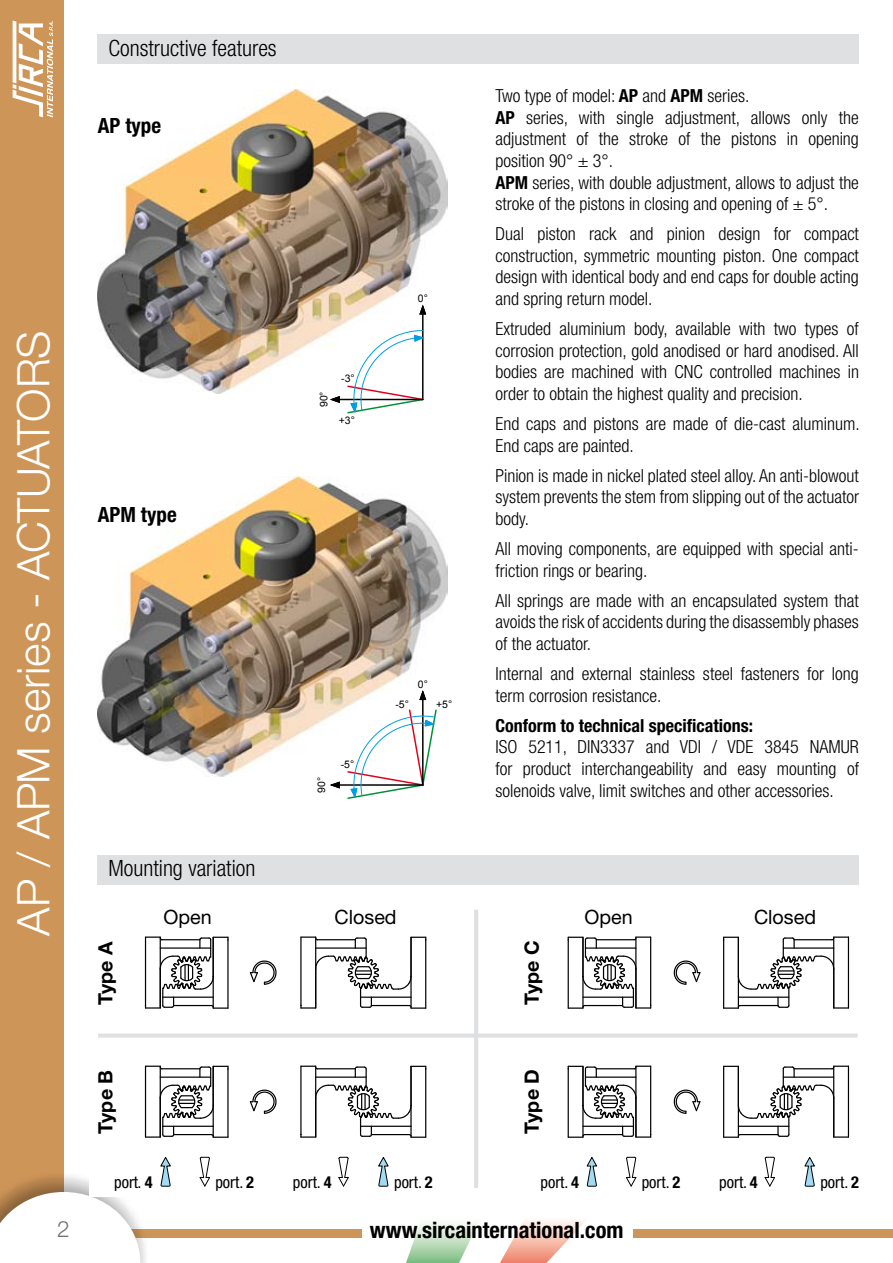
<style>
.page{position:relative;width:893px;height:1263px;background:#fff}
.page>*{position:absolute;margin:0;border:0;box-sizing:border-box;transform-origin:0 0}
.t1{font:300 45px "Helvetica Neue LT Std";letter-spacing:-.01em;color:#fff}
.t2{font:300 condensed 22.5px "Helvetica Neue LT Std";color:#000}
.t3{font:700 condensed 22.5px "Helvetica Neue LT Std";color:#000}
.t4{font:300 22.5px "Helvetica Neue LT Std";color:#707173}
.t5{font:700 condensed 21px "Helvetica Neue LT Std";color:#000}
.t6{font:19.65px "Helvetica Neue LT Std";color:#000}
.t7{font:700 19.65px "Helvetica Neue LT Std";letter-spacing:-.01em;color:#000}
.t8{font:300 condensed 18px/21.6px "Helvetica Neue LT Std";color:#000;text-align:justify}
.t9{font:700 condensed 18px "Helvetica Neue LT Std";color:#000}
.t10{font:condensed 16.35px "Helvetica Neue LT Std";color:#000}
.t11{font:10.5px "Arial";color:#000}
.s1{font-weight:700}
</style>
<div class="page">
<div style="left:0;top:0;width:64px;height:1263px;background:#ce9558"></div>
<svg style="left:13px;top:21px;width:40px;height:96px"></svg>
<div style="left:72px;top:1229px;width:289px;height:9px;background:#ce9558"></div>
<div style="left:633px;top:1229px;width:260px;height:9px;background:#ce9558"></div>
<svg style="left:8px;top:1175px;width:138px;height:88px"></svg>
<svg style="left:0;top:1192px;width:140px;height:71px"></svg>
<svg style="left:406px;top:1223px;width:72px;height:40px"></svg>
<svg style="left:500px;top:1220px;width:86px;height:43px"></svg>
<div style="left:98px;top:34px;width:761px;height:30px;background:#dfe0e1"></div>
<img style="left:98px;top:476px;width:349px;height:301px">
<img style="left:98px;top:89px;width:349px;height:305px">
<div style="left:89px;top:900px;width:783px;height:297px;background:#fff"></div>
<svg style="left:145px;top:1065px;width:84px;height:73px"></svg>
<svg style="left:300px;top:1065px;width:126px;height:73px"></svg>
<svg style="left:300px;top:936px;width:126px;height:73px"></svg>
<svg style="left:249px;top:960px;width:28px;height:25px"></svg>
<svg style="left:249px;top:1089px;width:28px;height:25px"></svg>
<svg style="left:145px;top:936px;width:84px;height:73px"></svg>
<svg style="left:199px;top:1156px;width:11px;height:31px"></svg>
<svg style="left:160px;top:1157px;width:11px;height:30px"></svg>
<svg style="left:338px;top:1156px;width:11px;height:31px"></svg>
<svg style="left:378px;top:1157px;width:11px;height:30px"></svg>
<svg style="left:568px;top:936px;width:83px;height:73px"></svg>
<svg style="left:673px;top:960px;width:28px;height:25px"></svg>
<svg style="left:673px;top:1089px;width:28px;height:25px"></svg>
<svg style="left:723px;top:936px;width:126px;height:73px"></svg>
<svg style="left:568px;top:1065px;width:83px;height:73px"></svg>
<svg style="left:723px;top:1065px;width:126px;height:73px"></svg>
<svg style="left:626px;top:1156px;width:11px;height:31px"></svg>
<svg style="left:586px;top:1157px;width:11px;height:30px"></svg>
<svg style="left:764px;top:1156px;width:11px;height:31px"></svg>
<svg style="left:804px;top:1157px;width:11px;height:30px"></svg>
<div style="left:98px;top:1033px;width:760px;height:5px;background:#dfe0e1"></div>
<hr style="left:474px;top:910px;width:4px;height:278px;background:#dfe0e1">
<div style="left:98px;top:855px;width:761px;height:29px;background:#dfe0e1"></div>
<hr style="left:422px;top:314px;width:2px;height:85px;background:#000">
<hr style="left:339px;top:399px;width:84px;height:1px;background:#000">
<svg style="left:330px;top:396px;width:10px;height:7px"></svg>
<svg style="left:419px;top:303px;width:8px;height:12px"></svg>
<svg style="left:346px;top:330px;width:80px;height:84px"></svg>
<hr style="left:339px;top:784px;width:84px;height:2px;background:#000">
<hr style="left:422px;top:699px;width:2px;height:86px;background:#000">
<svg style="left:419px;top:690px;width:8px;height:10px"></svg>
<svg style="left:330px;top:781px;width:10px;height:8px"></svg>
<svg style="left:346px;top:708px;width:92px;height:91px"></svg>
<h1 class="t1" style="left:6px;top:936px;width:606px;rotate:-90deg">AP / APM series - ACTUATORS</h1>
<p class="t2" style="left:108px;top:36px;width:170px">Constructive features</p>
<p class="t5" style="left:98px;top:113px;width:65px">AP type</p>
<p class="t5" style="left:98px;top:502px;width:80px">APM type</p>
<p class="t2" style="left:108px;top:855px;width:148px">Mounting variation</p>
<p class="t11" style="left:317px;top:407px;width:17px;rotate:-90deg">90°</p>
<p class="t11" style="left:341px;top:372px;width:15px">-3°</p>
<p class="t11" style="left:339px;top:414px;width:18px">+3°</p>
<p class="t11" style="left:418px;top:292px;width:12px">0°</p>
<p class="t11" style="left:315px;top:793px;width:17px;rotate:-90deg">90°</p>
<p class="t11" style="left:341px;top:757px;width:15px">-5°</p>
<p class="t11" style="left:418px;top:677px;width:12px">0°</p>
<p class="t11" style="left:395px;top:697px;width:15px">-5°</p>
<p class="t11" style="left:436px;top:697px;width:18px">+5°</p>
<p class="t7" style="left:93px;top:1005px;width:66px;rotate:-90deg">Type A</p>
<p class="t7" style="left:93px;top:1134px;width:66px;rotate:-90deg">Type B</p>
<p class="t6" style="left:163px;top:905px;width:50px">Open</p>
<p class="t6" style="left:335px;top:905px;width:64px">Closed</p>
<p class="t10" style="left:114px;top:1172px;width:40px">port. <span class="s1">4</span></p>
<p class="t10" style="left:215px;top:1172px;width:40px">port. <span class="s1">2</span></p>
<p class="t10" style="left:293px;top:1172px;width:40px">port. <span class="s1">4</span></p>
<p class="t10" style="left:394px;top:1172px;width:40px">port. <span class="s1">2</span></p>
<p class="t8" style="left:495px;top:85px;width:365px;text-align:left">Two type of model: <span class="s1">AP</span> and <span class="s1">APM</span> series.<br><span class="s1">AP</span> series, with single adjustment, allows only the adjustment of the stroke of the pistons in opening position 90° ± 3°.<br><span class="s1">APM</span> series, with double adjustment, allows to adjust the stroke of the pistons in closing and opening of ± 5°.</p>
<p class="t8" style="left:495px;top:223px;width:365px">Dual piston rack and pinion design for compact construction, symmetric mounting piston. One compact design with identical body and end caps for double acting and spring return model.</p>
<p class="t8" style="left:495px;top:318px;width:365px">Extruded aluminium body, available with two types of corrosion protection, gold anodised or hard anodised. All bodies are machined with CNC controlled machines in order to obtain the highest quality and precision.</p>
<p class="t8" style="left:495px;top:413px;width:366px">End caps and pistons are made of die-cast aluminum.<br>End caps are painted.</p>
<p class="t8" style="left:495px;top:464px;width:365px">Pinion is made in nickel plated steel alloy. An anti-blowout system prevents the stem from slipping out of the actuator body.</p>
<p class="t8" style="left:495px;top:538px;width:365px">All moving components, are equipped with special anti&shy;friction rings or bearing.</p>
<p class="t8" style="left:495px;top:589px;width:365px">All springs are made with an encapsulated system that avoids the risk of accidents during the disassembly phases of the actuator.</p>
<p class="t8" style="left:495px;top:663px;width:365px">Internal and external stainless steel fasteners for long term corrosion resistance.</p>
<p class="t9" style="left:495px;top:714px;width:259px">Conform to technical specifications:</p>
<p class="t8" style="left:495px;top:736px;width:365px">ISO 5211, DIN3337 and VDI / VDE 3845 NAMUR for product interchangeability and easy mounting of solenoids valve, limit switches and other accessories.</p>
<p class="t7" style="left:520px;top:1005px;width:66px;rotate:-90deg">Type C</p>
<p class="t7" style="left:520px;top:1134px;width:66px;rotate:-90deg">Type D</p>
<p class="t6" style="left:585px;top:905px;width:50px">Open</p>
<p class="t6" style="left:754px;top:905px;width:64px">Closed</p>
<p class="t10" style="left:541px;top:1172px;width:40px">port. <span class="s1">4</span></p>
<p class="t10" style="left:642px;top:1172px;width:40px">port. <span class="s1">2</span></p>
<p class="t10" style="left:719px;top:1172px;width:40px">port. <span class="s1">4</span></p>
<p class="t10" style="left:820px;top:1172px;width:40px">port. <span class="s1">2</span></p>
<p class="t4" style="left:57px;top:1215px;width:14px">2</p>
<p class="t3" style="left:370px;top:1216px;width:255px">www.sircainternational.com</p>
</div>
